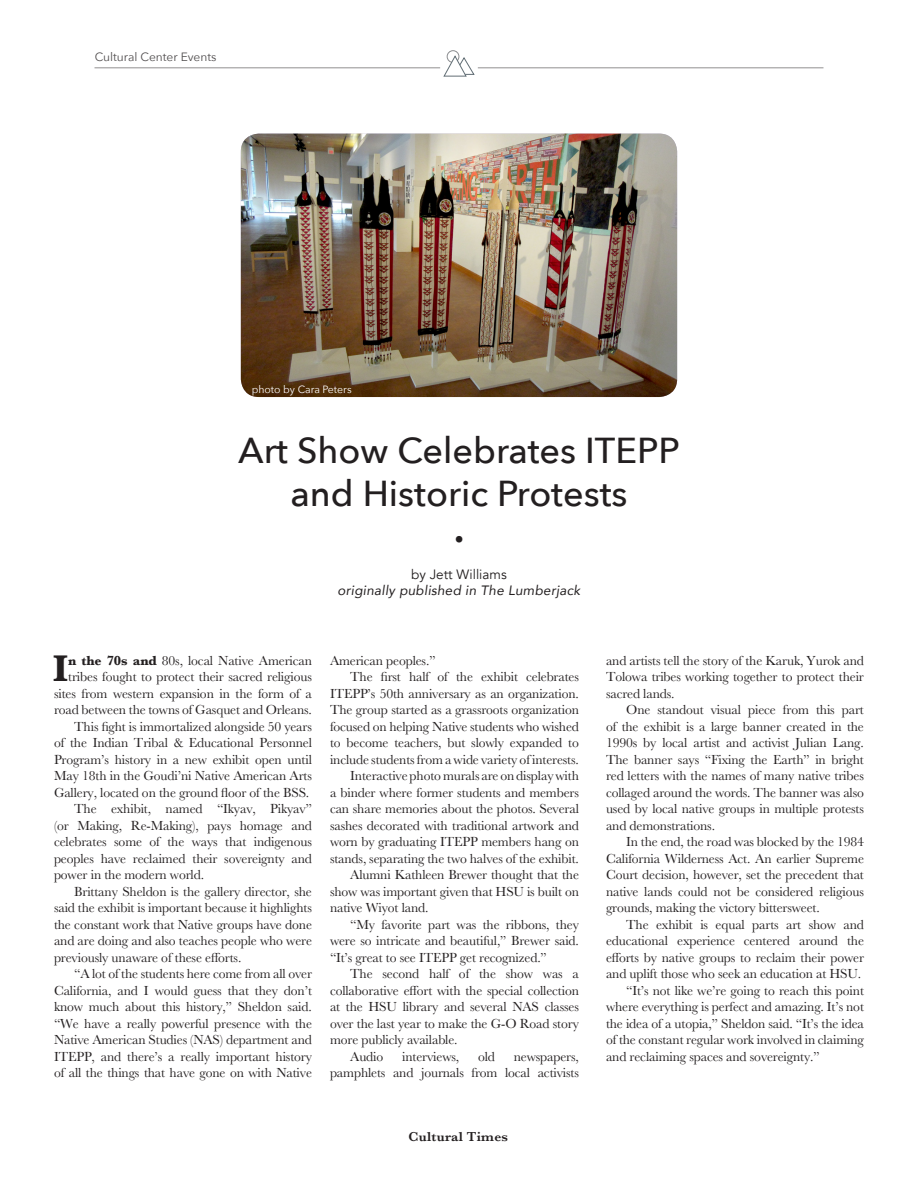
<style>
.page{position:relative;width:918px;height:1188px;background:#fff}
.page>*{position:absolute;margin:0;border:0;box-sizing:border-box;transform-origin:0 0}
.Body_Text{font:700 38.55px "Baskerville";color:#231f20}
.t1{font:500 36px "Avenir Next";color:#231f20}
.t2{font:30px "Helvetica";color:#231f20}
.Body_Text-2{font:13.65px/16.5px "Baskerville";letter-spacing:-.01em;color:#231f20;text-align:justify}
.t3{font:italic 13.5px "Avenir";letter-spacing:.02em;color:#231f20}
.t4{font:13.5px "Avenir";color:#231f20}
.t5{font:600 13.5px "Baskerville";letter-spacing:.02em;color:#231f20}
.t6{font:12px "Avenir Next";color:#231f20}
.t7{font:10.5px "Avenir Next";color:#fff}
.s1{font-weight:700}
</style>
<div class="page">
<hr style="left:94px;top:67px;width:346px;height:1px;background:#231f20">
<hr style="left:478px;top:67px;width:346px;height:1px;background:#231f20">
<div style="left:447px;top:50px;width:12px;height:13px;border:1px solid #8b8d90;border-radius:50%"></div>
<svg style="left:443px;top:55px;width:32px;height:22px"></svg>
<img style="left:241px;top:134px;width:436px;height:263px">
<p class="t6" style="left:94px;top:47px;width:124px">Cultural Center Events</p>
<p class="t7" style="left:252px;top:380px;width:101px">photo by Cara Peters</p>
<p class="t1" style="left:238px;top:420px;width:443px">Art Show Celebrates ITEPP</p>
<p class="t1" style="left:290px;top:463px;width:339px">and Historic Protests</p>
<p class="t2" style="left:454px;top:517px;width:12px">•</p>
<p class="t4" style="left:411px;top:566px;width:97px">by Jett Williams</p>
<p class="t3" style="left:338px;top:582px;width:244px">originally published in The Lumberjack</p>
<p class="Body_Text-2" style="left:54px;top:652px;width:260px;text-align:right"><span class="s1">n the 70s and</span> 80s, local Native American tribes fought to protect their sacred religious sites from western expansion in the form of a road between the towns of Gasquet and Orleans.</p>
<p class="Body_Text-2" style="left:54px;top:718px;width:260px;text-indent:20px">This fight is immortalized alongside 50 years of the Indian Tribal &amp; Educational Personnel Program’s history in a new exhibit open until May 18th in the Goudi’ni Native American Arts Gallery, located on the ground floor of the BSS.</p>
<p class="Body_Text-2" style="left:54px;top:801px;width:259px;text-indent:20px">The exhibit, named “Ikyav, Pikyav” (or Making, Re-Making), pays homage and celebrates some of the ways that indigenous peoples have reclaimed their sovereignty and power in the modern world.</p>
<p class="Body_Text-2" style="left:54px;top:883px;width:260px;text-indent:20px">Brittany Sheldon is the gallery director, she said the exhibit is important because it highlights the constant work that Native groups have done and are doing and also teaches people who were previously unaware of these efforts.</p>
<p class="Body_Text-2" style="left:54px;top:966px;width:260px;text-indent:20px">“A lot of the students here come from all over California, and I would guess that they don’t know much about this history,” Sheldon said. “We have a really powerful presence with the Native American Studies (NAS) department and ITEPP, and there’s a really important history of all the things that have gone on with Native</p>
<p class="Body_Text" style="left:53px;top:642px;width:17px">I</p>
<p class="Body_Text-2" style="left:330px;top:652px;width:107px">American peoples.”</p>
<p class="Body_Text-2" style="left:330px;top:669px;width:251px;text-indent:20px">The first half of the exhibit celebrates ITEPP’s 50th anniversary as an organization.<br>The group started as a grassroots organization focused on helping Native students who wished to become teachers, but slowly expanded to include students from a wide variety of interests.</p>
<p class="Body_Text-2" style="left:330px;top:768px;width:250px;text-indent:20px">Interactive photo murals are on display with a binder where former students and members can share memories about the photos. Several sashes decorated with traditional artwork and worn by graduating ITEPP members hang on stands, separating the two halves of the exhibit.</p>
<p class="Body_Text-2" style="left:330px;top:867px;width:251px;text-indent:20px">Alumni Kathleen Brewer thought that the show was important given that HSU is built on native Wiyot land.</p>
<p class="Body_Text-2" style="left:330px;top:916px;width:251px;text-indent:20px">“My favorite part was the ribbons, they were so intricate and beautiful,” Brewer said. “It’s great to see ITEPP get recognized.”</p>
<p class="Body_Text-2" style="left:330px;top:966px;width:250px;text-indent:20px">The second half of the show was a collaborative effort with the special collection at the HSU library and several NAS classes over the last year to make the G-O Road story more publicly available.</p>
<p class="Body_Text-2" style="left:350px;top:1048px;width:35px">Audio</p>
<p class="Body_Text-2" style="left:402px;top:1048px;width:59px">interviews,</p>
<p class="Body_Text-2" style="left:478px;top:1048px;width:18px">old</p>
<p class="Body_Text-2" style="left:330px;top:1048px;width:250px;text-align:right">newspapers,<br>pamphlets and journals from local activists</p>
<p class="t5" style="left:409px;top:1127px;width:101px">Cultural Times</p>
<p class="Body_Text-2" style="left:606px;top:652px;width:260px">and artists tell the story of the Karuk, Yurok and Tolowa tribes working together to protect their sacred lands.</p>
<p class="Body_Text-2" style="left:606px;top:702px;width:260px;text-indent:20px">One standout visual piece from this part of the exhibit is a large banner created in the 1990s by local artist and activist Julian Lang.<br>The banner says “Fixing the Earth” in bright red letters with the names of many native tribes collaged around the words. The banner was also used by local native groups in multiple protests and demonstrations.</p>
<p class="Body_Text-2" style="left:606px;top:834px;width:260px;text-indent:20px">In the end, the road was blocked by the 1984<br>California Wilderness Act. An earlier Supreme Court decision, however, set the precedent that native lands could not be considered religious grounds, making the victory bittersweet.</p>
<p class="Body_Text-2" style="left:606px;top:916px;width:260px;text-indent:20px">The exhibit is equal parts art show and educational experience centered around the efforts by native groups to reclaim their power and uplift those who seek an education at HSU.</p>
<p class="Body_Text-2" style="left:606px;top:982px;width:260px;text-indent:20px">“It’s not like we’re going to reach this point where everything is perfect and amazing. It’s not the idea of a utopia,” Sheldon said. “It’s the idea of the constant regular work involved in claiming and reclaiming spaces and sovereignty.”</p>
</div>
